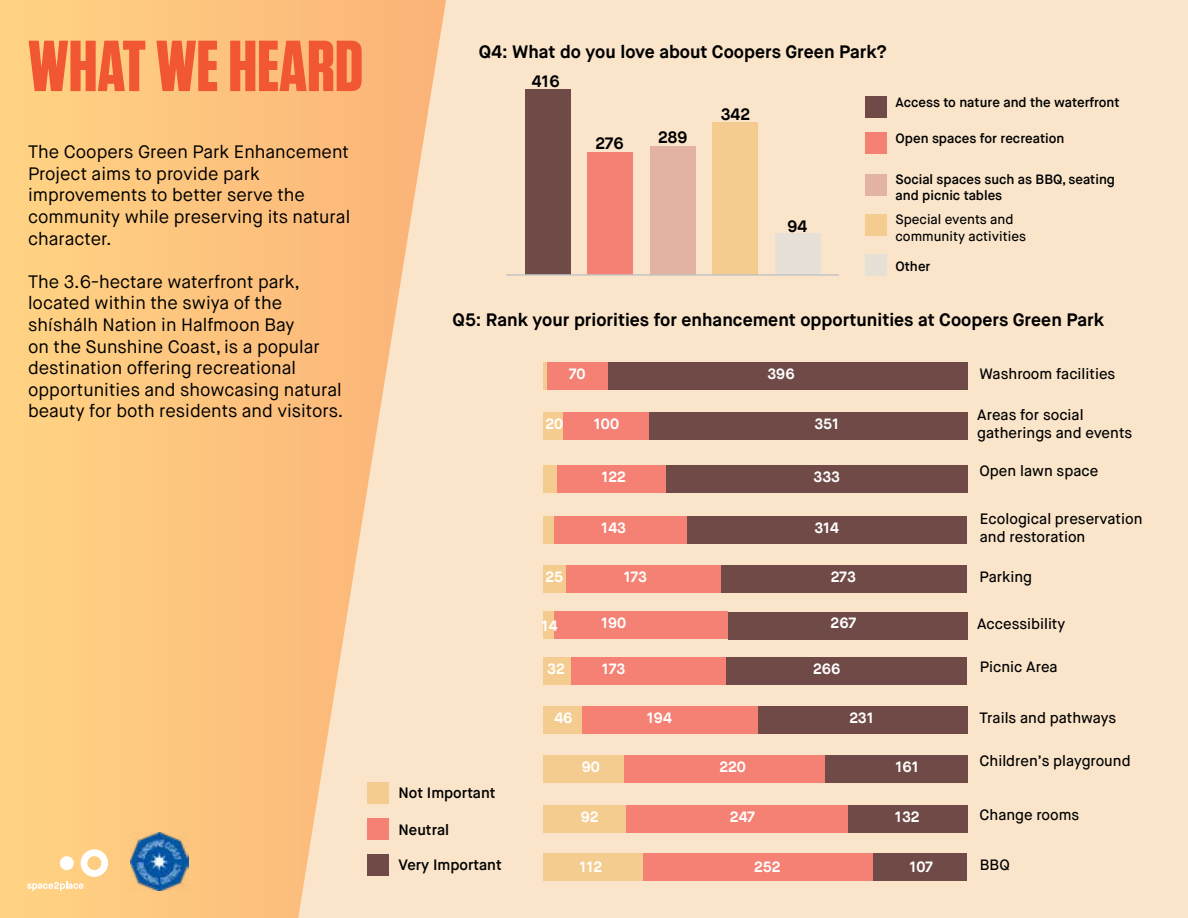
<style>
.page{position:relative;width:1188px;height:918px;background:#fae5ca}
.page>*{position:absolute;margin:0;border:0;box-sizing:border-box;transform-origin:0 0}
.t1{font:700 72px "Tungsten";color:#f05732}
.t2{font:18px/21.6px "Maison Neue";color:#000}
.t3{font:700 18px "Maison Neue";color:#000}
.t4{font:700 16.5px "Maison Neue";color:#000}
.t5{font:500 15px/18px "Maison Neue";color:#000}
.t6{font:600 15px "Maison Neue";color:#000}
.t7{font:700 14.85px "Maison Neue";color:#fff}
.t8{font:600 13.5px/16.2px "Maison Neue";color:#000}
.t9{font:500 13.5px/16.2px "Maison Neue";color:#000}
</style>
<div class="page">
<svg style="left:0;top:0;width:446px;height:918px"></svg>
<div style="left:525px;top:90px;width:45px;height:185px;background:#704a47"></div>
<div style="left:588px;top:152px;width:45px;height:123px;background:#f48174"></div>
<div style="left:650px;top:146px;width:45px;height:129px;background:#e2b3a0"></div>
<div style="left:713px;top:123px;width:45px;height:152px;background:#f5cc8f"></div>
<div style="left:775px;top:233px;width:46px;height:42px;background:#e6e0d7"></div>
<hr style="left:507px;top:274px;width:332px;height:2px;background:#c2c3c4">
<div style="left:865px;top:96px;width:22px;height:22px;background:#704a47"></div>
<div style="left:865px;top:133px;width:22px;height:21px;background:#f48174"></div>
<div style="left:865px;top:174px;width:22px;height:21px;background:#e2b3a0"></div>
<div style="left:865px;top:214px;width:22px;height:22px;background:#f5cc8f"></div>
<div style="left:865px;top:254px;width:22px;height:22px;background:#e6e0d7"></div>
<div style="left:367px;top:782px;width:22px;height:22px;background:#f5cc8f"></div>
<div style="left:367px;top:819px;width:22px;height:21px;background:#f48174"></div>
<div style="left:367px;top:854px;width:22px;height:22px;background:#704a47"></div>
<svg style="left:27px;top:849px;width:81px;height:42px;background:#feda9e"></svg>
<div style="left:666px;top:465px;width:301px;height:28px;background:#704a47"></div>
<div style="left:557px;top:465px;width:109px;height:28px;background:#f48174"></div>
<div style="left:544px;top:465px;width:13px;height:28px;background:#f5cc8f"></div>
<div style="left:825px;top:755px;width:142px;height:27px;background:#704a47"></div>
<div style="left:624px;top:755px;width:201px;height:27px;background:#f48174"></div>
<div style="left:544px;top:755px;width:80px;height:27px;background:#f5cc8f"></div>
<div style="left:847px;top:805px;width:120px;height:28px;background:#704a47"></div>
<div style="left:626px;top:805px;width:222px;height:28px;background:#f48174"></div>
<div style="left:544px;top:805px;width:82px;height:28px;background:#f5cc8f"></div>
<div style="left:607px;top:362px;width:360px;height:28px;background:#704a47"></div>
<div style="left:547px;top:362px;width:60px;height:27px;background:#f48174"></div>
<hr style="left:544px;top:362px;width:3px;height:27px;background:#f5cc8f">
<div style="left:648px;top:412px;width:319px;height:28px;background:#704a47"></div>
<div style="left:563px;top:412px;width:85px;height:28px;background:#f48174"></div>
<div style="left:544px;top:412px;width:19px;height:28px;background:#f5cc8f"></div>
<div style="left:728px;top:612px;width:239px;height:27px;background:#704a47"></div>
<div style="left:555px;top:612px;width:173px;height:27px;background:#f48174"></div>
<div style="left:544px;top:612px;width:10px;height:27px;background:#f5cc8f"></div>
<div style="left:720px;top:565px;width:247px;height:28px;background:#704a47"></div>
<div style="left:566px;top:565px;width:154px;height:27px;background:#f48174"></div>
<div style="left:544px;top:565px;width:22px;height:27px;background:#f5cc8f"></div>
<div style="left:758px;top:706px;width:209px;height:28px;background:#704a47"></div>
<div style="left:582px;top:706px;width:176px;height:28px;background:#f48174"></div>
<div style="left:544px;top:706px;width:38px;height:28px;background:#f5cc8f"></div>
<div style="left:687px;top:516px;width:280px;height:27px;background:#704a47"></div>
<div style="left:554px;top:516px;width:133px;height:27px;background:#f48174"></div>
<div style="left:544px;top:516px;width:10px;height:27px;background:#f5cc8f"></div>
<div style="left:725px;top:657px;width:242px;height:28px;background:#704a47"></div>
<div style="left:571px;top:657px;width:154px;height:28px;background:#f48174"></div>
<div style="left:544px;top:657px;width:27px;height:28px;background:#f5cc8f"></div>
<div style="left:873px;top:853px;width:94px;height:28px;background:#704a47"></div>
<div style="left:643px;top:853px;width:230px;height:28px;background:#f48174"></div>
<div style="left:544px;top:853px;width:99px;height:28px;background:#f5cc8f"></div>
<img style="left:131px;top:833px;width:58px;height:58px">
<h1 class="t1" style="left:28px;top:28px;width:337px">WHAT WE HEARD</h1>
<p class="t3" style="left:479px;top:41px;width:409px">Q4: What do you love about Coopers Green Park?</p>
<p class="t4" style="left:532px;top:71px;width:29px">416</p>
<p class="t2" style="left:28px;top:141px;width:324px">The Coopers Green Park Enhancement<br>Project aims to provide park improvements to better serve the community while preserving its natural character.</p>
<p class="t2" style="left:28px;top:271px;width:317px">The 3.6-hectare waterfront park, located within the swiya of the shíshálh Nation in Halfmoon Bay<br>on the Sunshine Coast, is a popular destination offering recreational opportunities and showcasing natural beauty for both residents and visitors.</p>
<p class="t4" style="left:595px;top:133px;width:30px">276</p>
<p class="t4" style="left:658px;top:126px;width:31px">289</p>
<p class="t4" style="left:721px;top:104px;width:31px">342</p>
<p class="t4" style="left:788px;top:216px;width:21px">94</p>
<p class="t8" style="left:896px;top:94px;width:226px">Access to nature and the waterfront</p>
<p class="t8" style="left:896px;top:130px;width:171px">Open spaces for recreation</p>
<p class="t8" style="left:896px;top:172px;width:221px">Social spaces such as BBQ, seating and picnic tables</p>
<p class="t9" style="left:896px;top:212px;width:132px">Special events and community activities</p>
<p class="t8" style="left:896px;top:258px;width:36px">Other</p>
<p class="t3" style="left:453px;top:309px;width:653px">Q5: Rank your priorities for enhancement opportunities at Coopers Green Park</p>
<p class="t7" style="left:569px;top:364px;width:18px">70</p>
<p class="t7" style="left:767px;top:364px;width:29px">396</p>
<p class="t5" style="left:980px;top:365px;width:137px">Washroom facilities</p>
<p class="t5" style="left:977px;top:406px;width:156px">Areas for social gatherings and events</p>
<p class="t7" style="left:545px;top:414px;width:19px">20</p>
<p class="t7" style="left:594px;top:414px;width:27px">100</p>
<p class="t7" style="left:814px;top:414px;width:26px">351</p>
<p class="t7" style="left:601px;top:467px;width:26px">122</p>
<p class="t7" style="left:814px;top:467px;width:28px">333</p>
<p class="t7" style="left:601px;top:518px;width:26px">143</p>
<p class="t7" style="left:814px;top:518px;width:26px">314</p>
<p class="t5" style="left:980px;top:462px;width:120px">Open lawn space</p>
<p class="t5" style="left:980px;top:510px;width:164px">Ecological preservation and restoration</p>
<p class="t7" style="left:546px;top:567px;width:19px">25</p>
<p class="t7" style="left:624px;top:567px;width:25px">173</p>
<p class="t7" style="left:831px;top:567px;width:27px">273</p>
<p class="t5" style="left:980px;top:568px;width:54px">Parking</p>
<p class="t7" style="left:542px;top:617px;width:17px">14</p>
<p class="t7" style="left:601px;top:614px;width:27px">190</p>
<p class="t7" style="left:831px;top:614px;width:27px">267</p>
<p class="t5" style="left:977px;top:614px;width:90px">Accessibility</p>
<p class="t7" style="left:547px;top:660px;width:19px">32</p>
<p class="t7" style="left:602px;top:660px;width:25px">173</p>
<p class="t7" style="left:813px;top:660px;width:29px">266</p>
<p class="t5" style="left:980px;top:658px;width:79px">Picnic Area</p>
<p class="t6" style="left:399px;top:783px;width:99px">Not Important</p>
<p class="t6" style="left:399px;top:820px;width:52px">Neutral</p>
<p class="t6" style="left:399px;top:855px;width:105px">Very Important</p>
<p class="t7" style="left:554px;top:708px;width:20px">46</p>
<p class="t7" style="left:647px;top:708px;width:27px">194</p>
<p class="t7" style="left:849px;top:708px;width:26px">231</p>
<p class="t5" style="left:980px;top:709px;width:138px">Trails and pathways</p>
<p class="t5" style="left:980px;top:752px;width:153px">Children’s playground</p>
<p class="t7" style="left:582px;top:757px;width:20px">90</p>
<p class="t7" style="left:719px;top:757px;width:28px">220</p>
<p class="t7" style="left:896px;top:757px;width:25px">161</p>
<p class="t7" style="left:581px;top:808px;width:19px">92</p>
<p class="t7" style="left:730px;top:808px;width:27px">247</p>
<p class="t7" style="left:895px;top:808px;width:26px">132</p>
<p class="t5" style="left:980px;top:806px;width:101px">Change rooms</p>
<p class="t7" style="left:579px;top:858px;width:24px">112</p>
<p class="t7" style="left:754px;top:858px;width:28px">252</p>
<p class="t7" style="left:909px;top:858px;width:25px">107</p>
<p class="t5" style="left:980px;top:856px;width:31px">BBQ</p>
</div>
